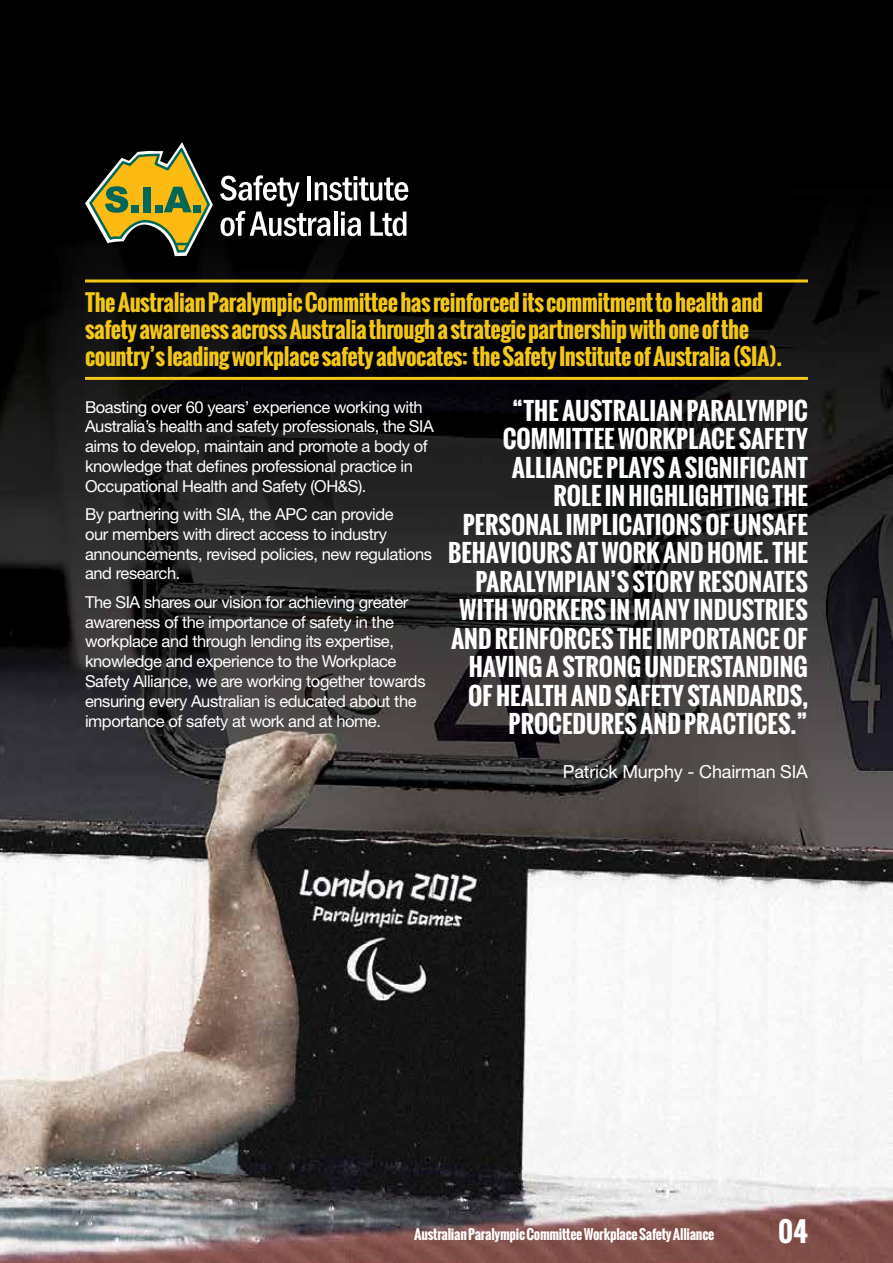
<style>
.page{position:relative;width:893px;height:1263px;background:#fff}
.page>*{position:absolute;margin:0;border:0;box-sizing:border-box;transform-origin:0 0}
.t1{font:700 27px "Oswald";color:#fff}
.t2{font:700 24px/28.5px "Oswald";color:#fff;text-align:right}
.t3{font:700 22.5px/27px "Oswald";letter-spacing:-.02em;color:#f3c716}
.t4{font:18px "Helvetica Neue";letter-spacing:-.01em;color:#fff}
.t5{font:16.5px/19.8px "Helvetica Neue";letter-spacing:-.025em;color:#fff}
.t6{font:700 13.5px "Oswald";letter-spacing:-.02em;color:#fff}
</style>
<div class="page">
<img style="left:0;top:0;width:893px;height:1263px">
<hr style="left:85px;top:279px;width:723px;height:3px;background:#f3c716">
<hr style="left:85px;top:377px;width:723px;height:3px;background:#f3c716">
<svg style="left:220px;top:175px;width:188px;height:61px"></svg>
<svg style="left:85px;top:142px;width:128px;height:114px;background:#6e6527"></svg>
<p class="t3" style="left:85px;top:289px;width:699px">The Australian Paralympic Committee has reinforced its commitment to health and safety awareness across Australia through a strategic partnership with one of the country’s leading workplace safety advocates: the Safety Institute of Australia (SIA).</p>
<p class="t2" style="left:448px;top:396px;width:361px">“THE AUSTRALIAN PARALYMPIC<br>COMMITTEE WORKPLACE SAFETY<br>ALLIANCE PLAYS A SIGNIFICANT<br>ROLE IN HIGHLIGHTING THE<br>PERSONAL IMPLICATIONS OF UNSAFE<br>BEHAVIOURS AT WORK AND HOME. THE<br>PARALYMPIAN’S STORY RESONATES<br>WITH WORKERS IN MANY INDUSTRIES<br>AND REINFORCES THE IMPORTANCE OF<br>HAVING A STRONG UNDERSTANDING<br>OF HEALTH AND SAFETY STANDARDS,<br>PROCEDURES AND PRACTICES.”</p>
<p class="t4" style="left:563px;top:761px;width:247px">Patrick Murphy - Chairman SIA</p>
<p class="t5" style="left:85px;top:396px;width:350px">Boasting over 60 years’ experience working with Australia’s health and safety professionals, the SIA aims to develop, maintain and promote a body of knowledge that defines professional practice in Occupational Health and Safety (OH&amp;S).</p>
<p class="t5" style="left:85px;top:504px;width:349px">By partnering with SIA, the APC can provide<br>our members with direct access to industry announcements, revised policies, new regulations and research.</p>
<p class="t5" style="left:85px;top:592px;width:342px">The SIA shares our vision for achieving greater awareness of the importance of safety in the workplace and through lending its expertise, knowledge and experience to the Workplace Safety Alliance, we are working together towards ensuring every Australian is educated about the importance of safety at work and at home.</p>
<p class="t6" style="left:414px;top:1224px;width:302px">Australian Paralympic Committee Workplace Safety Alliance</p>
<h1 class="t1" style="left:778px;top:1212px;width:31px">04</h1>
</div>
